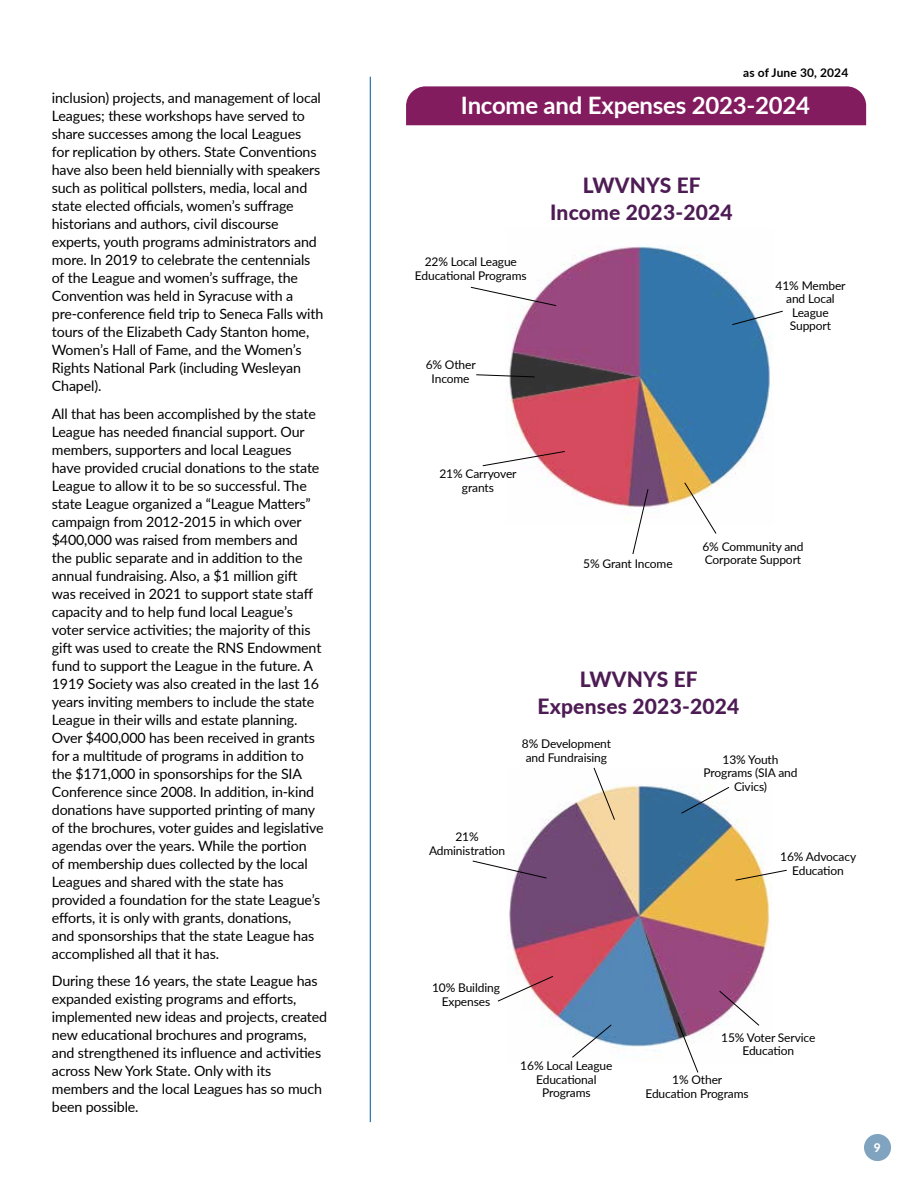
<style>
.page{position:relative;width:918px;height:1188px;background:#fff}
.page>*{position:absolute;margin:0;border:0;box-sizing:border-box;transform-origin:0 0}
.t1{font:700 24px "Lato";letter-spacing:-.01em;color:#fff}
.t2{font:800 21px/26.8px "Lato";letter-spacing:.01em;color:#4e1c54;text-align:center}
.t3{font:14.25px/18px "Lato";letter-spacing:-.01em;color:#000}
.t4{font:12px/13.5px "Lato";letter-spacing:-.01em;color:#000;text-align:center}
.t5{font:700 12px "Lato";letter-spacing:.01em;color:#000}
.t6{font:800 12px "Lato";color:#fff}
</style>
<div class="page">
<img style="left:509px;top:784px;width:261px;height:268px">
<img style="left:506px;top:245px;width:266px;height:264px">
<svg style="left:472px;top:860px;width:75px;height:19px"></svg>
<svg style="left:482px;top:451px;width:84px;height:16px"></svg>
<svg style="left:476px;top:374px;width:59px;height:4px"></svg>
<svg style="left:470px;top:286px;width:87px;height:21px"></svg>
<svg style="left:632px;top:488px;width:17px;height:66px"></svg>
<svg style="left:684px;top:482px;width:33px;height:52px"></svg>
<svg style="left:731px;top:310px;width:52px;height:16px"></svg>
<svg style="left:593px;top:767px;width:22px;height:54px"></svg>
<svg style="left:497px;top:975px;width:57px;height:27px"></svg>
<svg style="left:571px;top:1024px;width:41px;height:34px"></svg>
<svg style="left:677px;top:1021px;width:22px;height:52px"></svg>
<svg style="left:719px;top:990px;width:41px;height:36px"></svg>
<svg style="left:735px;top:869px;width:52px;height:12px"></svg>
<svg style="left:680px;top:786px;width:50px;height:28px"></svg>
<hr style="left:370px;top:77px;width:1px;height:1045px;background:#005596">
<div style="left:864px;top:1134px;width:27px;height:27px;background:#80a3bf;border-radius:50%"></div>
<div style="left:406px;top:86px;width:460px;height:39px;background:#831b5f"></div>
<p class="t3" style="left:52px;top:88px;width:273px">inclusion) projects, and management of local Leagues; these workshops have served to share successes among the local Leagues<br>for replication by others. State Conventions have also been held biennially with speakers such as political pollsters, media, local and state elected officials, women’s suffrage historians and authors, civil discourse experts, youth programs administrators and more. In 2019 to celebrate the centennials of the League and women’s suffrage, the Convention was held in Syracuse with a pre-conference field trip to Seneca Falls with tours of the Elizabeth Cady Stanton home, Women’s Hall of Fame, and the Women’s Rights National Park (including Wesleyan Chapel).</p>
<p class="t3" style="left:52px;top:404px;width:273px">All that has been accomplished by the state League has needed financial support. Our members, supporters and local Leagues have provided crucial donations to the state League to allow it to be so successful. The state League organized a “League Matters” campaign from 2012-2015 in which over $400,000 was raised from members and<br>the public separate and in addition to the annual fundraising. Also, a $1 million gift was received in 2021 to support state staff capacity and to help fund local League’s voter service activities; the majority of this gift was used to create the RNS Endowment fund to support the League in the future. A 1919 Society was also created in the last 16 years inviting members to include the state League in their wills and estate planning.<br>Over $400,000 has been received in grants for a multitude of programs in addition to the $171,000 in sponsorships for the SIA Conference since 2008. In addition, in-kind donations have supported printing of many of the brochures, voter guides and legislative agendas over the years. While the portion<br>of membership dues collected by the local Leagues and shared with the state has provided a foundation for the state League’s efforts, it is only with grants, donations,<br>and sponsorships that the state League has accomplished all that it has.</p>
<p class="t3" style="left:52px;top:972px;width:277px">During these 16 years, the state League has expanded existing programs and efforts, implemented new ideas and projects, created new educational brochures and programs, and strengthened its influence and activities across New York State. Only with its members and the local Leagues has so much been possible.</p>
<p class="t5" style="left:743px;top:64px;width:107px">as of June 30, 2024</p>
<h1 class="t1" style="left:461px;top:88px;width:351px">Income and Expenses 2023-2024</h1>
<p class="t4" style="left:415px;top:255px;width:113px">22% Local League<br>Educational Programs</p>
<h2 class="t2" style="left:550px;top:171px;width:184px">LWVNYS EF<br>Income 2023-2024</h2>
<p class="t4" style="left:426px;top:358px;width:52px">6% Other<br>Income</p>
<p class="t4" style="left:776px;top:278px;width:72px">41% Member and Local<br>League<br>Support</p>
<p class="t4" style="left:439px;top:467px;width:79px">21% Carryover grants</p>
<p class="t4" style="left:583px;top:556px;width:91px">5% Grant Income</p>
<p class="t4" style="left:702px;top:539px;width:103px;text-align:left">6% Community and<br>Corporate Support</p>
<h2 class="t2" style="left:537px;top:665px;width:204px">LWVNYS EF<br>Expenses 2023-2024</h2>
<p class="t4" style="left:522px;top:737px;width:91px">8% Development and Fundraising</p>
<p class="t4" style="left:429px;top:830px;width:78px">21%<br>Administration</p>
<p class="t4" style="left:704px;top:752px;width:95px">13% Youth<br>Programs (SIA and<br>Civics)</p>
<p class="t4" style="left:780px;top:850px;width:78px">16% Advocacy<br>Education</p>
<p class="t4" style="left:432px;top:981px;width:69px">10% Building<br>Expenses</p>
<p class="t4" style="left:520px;top:1059px;width:94px">16% Local League<br>Educational<br>Programs</p>
<p class="t4" style="left:721px;top:1030px;width:96px">15% Voter Service<br>Education</p>
<p class="t4" style="left:645px;top:1073px;width:105px">1% Other<br>Education Programs</p>
<p class="t6" style="left:874px;top:1138px;width:8px">9</p>
</div>
